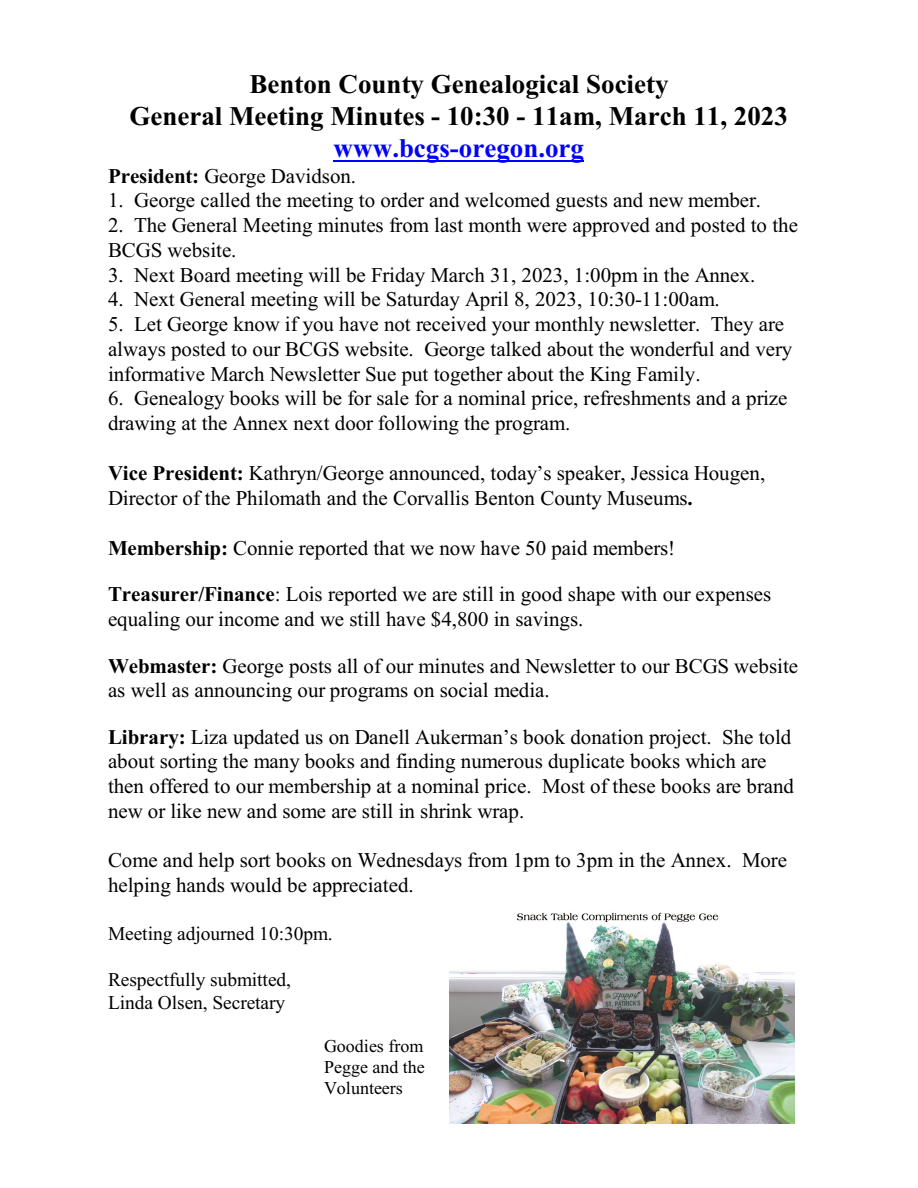
<style>
.page{position:relative;width:918px;height:1188px;background:#fff}
.page>*{position:absolute;margin:0;border:0;box-sizing:border-box;transform-origin:0 0}
.t1{font:700 27px/31.7px "Times New Roman";color:#000;text-align:center}
.t2{font:700 27px "Times New Roman";color:#00f}
.t3{font:21px/24.8px "Times New Roman";color:#000}
.t4{font:19.5px/23px "Times New Roman";letter-spacing:-.005em;color:#000}
.t5{font:18px/21.1px "Times New Roman";color:#000;text-align:justify}
.s1{font-weight:700}
</style>
<div class="page">
<img style="left:449px;top:912px;width:346px;height:212px">
<hr style="left:334px;top:160px;width:250px;height:2px;background:#00f">
<p class="t1" style="left:129px;top:71px;width:660px">Benton County Genealogical Society<br>General Meeting Minutes - 10:30 - 11am, March 11, 2023</p>
<p class="t2" style="left:334px;top:138px;width:252px">www.bcgs-oregon.org</p>
<p class="t3" style="left:108px;top:165px;width:250px"><span class="s1">President:</span> George Davidson.</p>
<p class="t3" style="left:108px;top:190px;width:655px">1. George called the meeting to order and welcomed guests and new member.</p>
<p class="t3" style="left:108px;top:215px;width:692px">2. The General Meeting minutes from last month were approved and posted to the<br>BCGS website.</p>
<p class="t3" style="left:108px;top:264px;width:649px">3. Next Board meeting will be Friday March 31, 2023, 1:00pm in the Annex.</p>
<p class="t3" style="left:108px;top:289px;width:613px">4. Next General meeting will be Saturday April 8, 2023, 10:30-11:00am.</p>
<p class="t3" style="left:108px;top:314px;width:686px">5. Let George know if you have not received your monthly newsletter. They are always posted to our BCGS website. George talked about the wonderful and very informative March Newsletter Sue put together about the King Family.</p>
<p class="t3" style="left:108px;top:388px;width:681px">6. Genealogy books will be for sale for a nominal price, refreshments and a prize drawing at the Annex next door following the program.</p>
<p class="t3" style="left:108px;top:463px;width:659px;line-height:25.2px"><span class="s1">Vice President:</span> Kathryn/George announced, today’s speaker, Jessica Hougen,<br>Director of the Philomath and the Corvallis Benton County Museums<span class="s1">.</span></p>
<p class="t3" style="left:108px;top:538px;width:569px"><span class="s1">Membership:</span> Connie reported that we now have 50 paid members!</p>
<p class="t3" style="left:108px;top:584px;width:665px"><span class="s1">Treasurer/Finance</span>: Lois reported we are still in good shape with our expenses equaling our income and we still have $4,800 in savings.</p>
<p class="t3" style="left:108px;top:655px;width:692px"><span class="s1">Webmaster:</span> George posts all of our minutes and Newsletter to our BCGS website as well as announcing our programs on social media.</p>
<p class="t3" style="left:108px;top:726px;width:688px"><span class="s1">Library:</span> Liza updated us on Danell Aukerman’s book donation project. She told about sorting the many books and finding numerous duplicate books which are then offered to our membership at a nominal price. Most of these books are brand new or like new and some are still in shrink wrap.</p>
<p class="t3" style="left:108px;top:850px;width:681px">Come and help sort books on Wednesdays from 1pm to 3pm in the Annex. More helping hands would be appreciated.</p>
<p class="t4" style="left:108px;top:924px;width:226px">Meeting adjourned 10:30pm.</p>
<p class="t4" style="left:108px;top:970px;width:185px">Respectfully submitted,<br>Linda Olsen, Secretary</p>
<p class="t5" style="left:324px;top:1037px;width:102px">Goodies from Pegge and the Volunteers</p>
</div>
